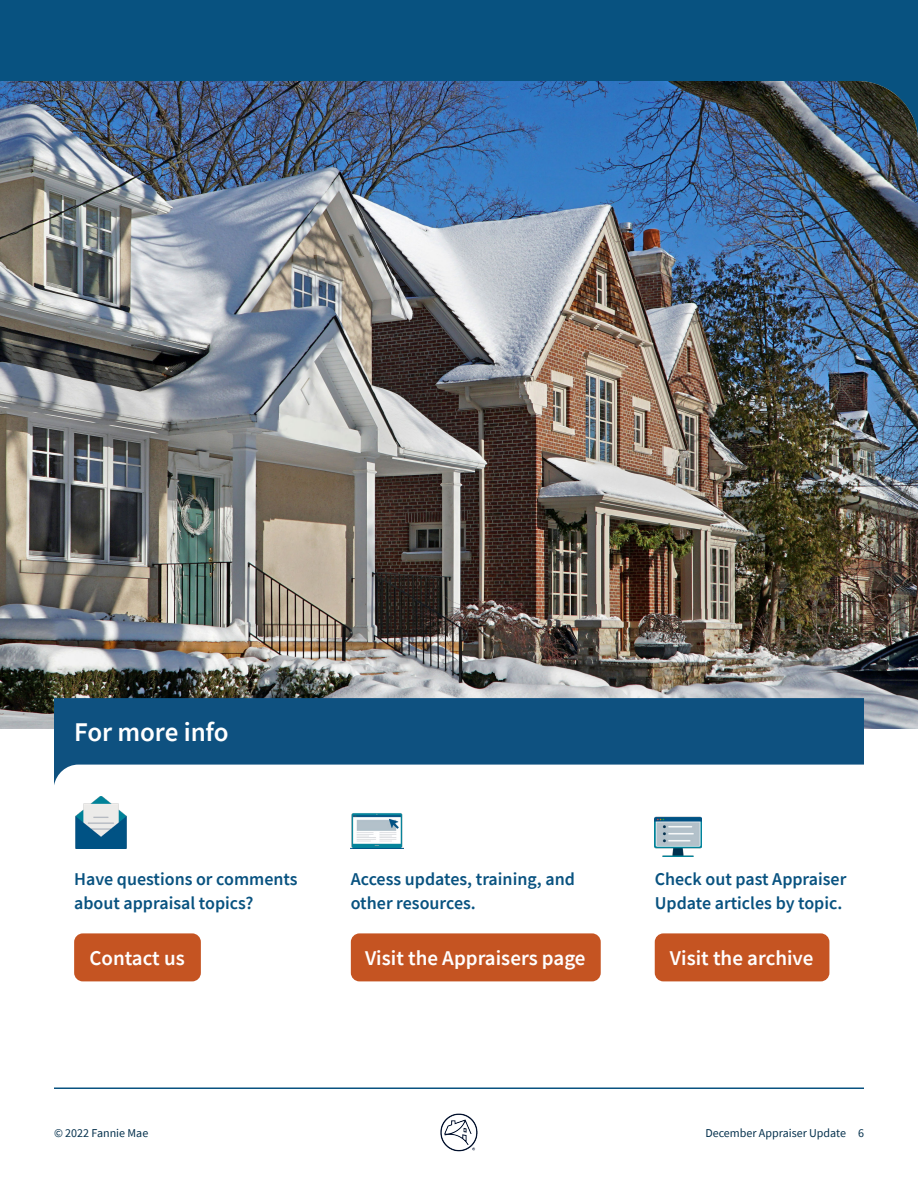
<style>
.page{position:relative;width:918px;height:1188px;background:#fff}
.page>*{position:absolute;margin:0;border:0;box-sizing:border-box;transform-origin:0 0}
.H5-_span{font:600 27px "Source Sans Pro";letter-spacing:-.005em;color:#fff}
.Button_CTA{font:600 21px "Source Sans Pro";color:#fff}
.t1{font:600 18px/24px "Source Sans Pro";color:#085280}
.t2{font:12px "Source Sans Pro";color:#05314d}
</style>
<div class="page">
<div style="left:0;top:0;width:918px;height:175px;background:#085280"></div>
<img style="left:0;top:81px;width:918px;height:648px">
<svg style="left:54px;top:698px;width:810px;height:87px;fill:#0e5180"></svg>
<img style="left:75px;top:796px;width:52px;height:53px">
<div style="left:74px;top:933px;width:127px;height:48px;background:#c55422;border-radius:9px"></div>
<img style="left:351px;top:813px;width:53px;height:36px">
<div style="left:351px;top:933px;width:250px;height:48px;background:#c55422;border-radius:9px"></div>
<img style="left:655px;top:816px;width:47px;height:41px">
<div style="left:655px;top:933px;width:174px;height:48px;background:#c55422;border-radius:9px"></div>
<hr style="left:54px;top:1088px;width:810px;height:1px;background:#085280">
<img style="left:440px;top:1113px;width:38px;height:39px">
<p class="H5-_span" style="left:74px;top:714px;width:156px">For more info</p>
<h6 class="t1" style="left:74px;top:867px;width:225px">Have questions or comments about appraisal topics?</h6>
<p class="Button_CTA" style="left:89px;top:945px;width:97px">Contact us</p>
<h6 class="t1" style="left:351px;top:867px;width:226px">Access updates, training, and other resources.</h6>
<p class="Button_CTA" style="left:365px;top:945px;width:222px">Visit the Appraisers page</p>
<h6 class="t1" style="left:655px;top:867px;width:193px">Check out past Appraiser<br>Update articles by topic.</h6>
<p class="Button_CTA" style="left:670px;top:945px;width:145px">Visit the archive</p>
<p class="t2" style="left:54px;top:1125px;width:96px">© 2022 Fannie Mae</p>
<p class="t2" style="left:705px;top:1125px;width:160px">December Appraiser Update 6</p>
</div>
